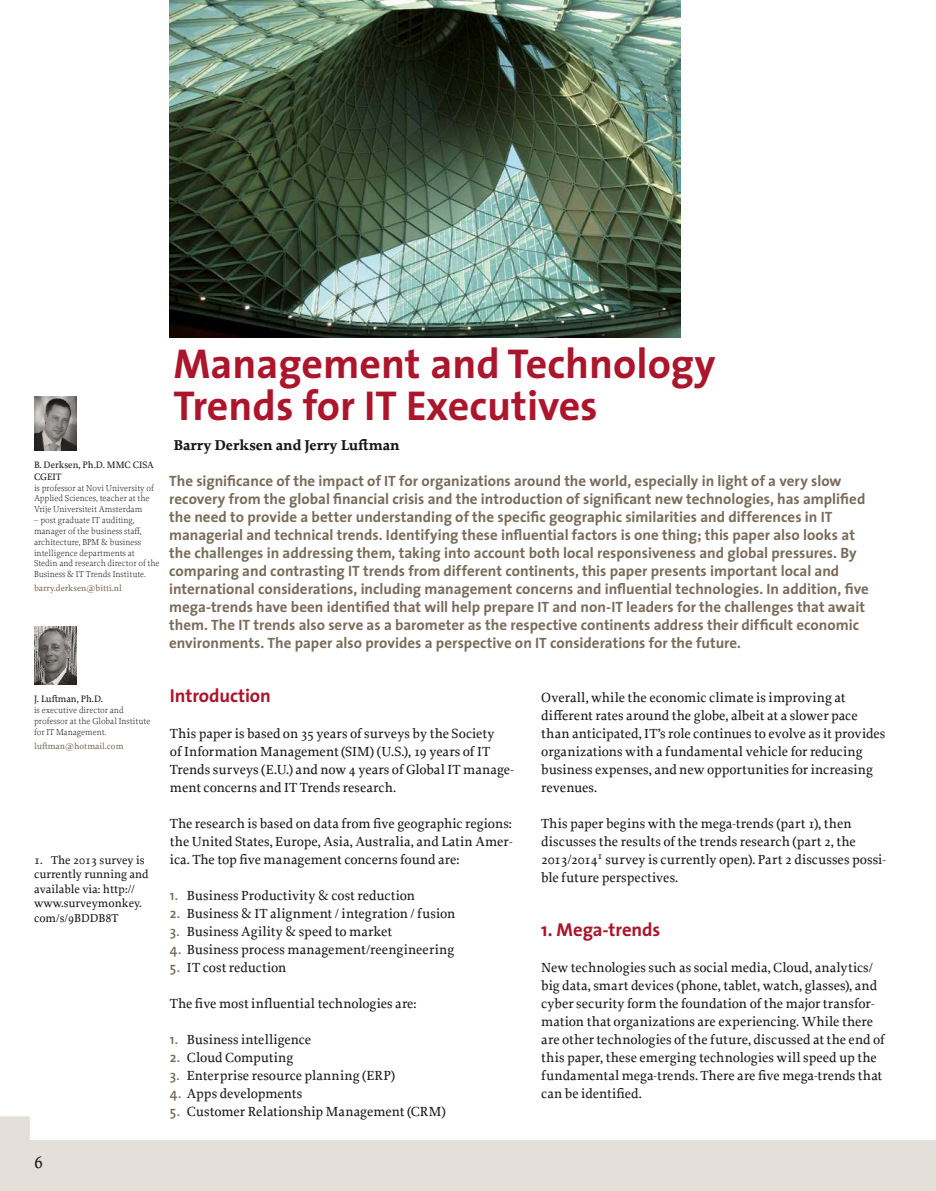
<style>
.page{position:relative;width:936px;height:1191px;background:#fff}
.page>*{position:absolute;margin:0;border:0;box-sizing:border-box;transform-origin:0 0}
.t1{font:700 42px/42px "The Sans";color:#ab162c}
.t2{font:700 18.75px "The Sans";letter-spacing:-.005em;color:#ab162c}
.t3{font:500 18px "Proforma";color:#181716}
.t4{font:700 15px/18px "The Sans";color:#796c5b}
.t5{font:700 15px "Proforma";color:#181716}
.t6{font:500 13.8px/18px "Proforma";color:#181716}
.t7{font:500 12px/14.4px "Proforma";color:#181716}
.t8{font:500 9.75px/11.7px "Proforma";color:#181716}
.t9{font:300 9px/10.8px "Proforma";color:#181716}
.t10{font:500 9px "Proforma";color:#796c5b}
.s1{font-family:"The Sans";font-weight:600;color:#796c5b}
</style>
<div class="page">
<svg style="left:0;top:1116px;width:935px;height:75px;fill:#e4dfd9"></svg>
<svg style="left:34px;top:396px;width:43px;height:54px"></svg>
<img style="left:34px;top:397px;width:42px;height:53px">
<svg style="left:34px;top:626px;width:43px;height:58px;background:#7c7a76"></svg>
<img style="left:169px;top:0;width:511px;height:337px">
<p class="t8" style="left:34px;top:459px;width:121px">B. Derksen, Ph.D. MMC CISA<br>CGEIT</p>
<p class="t9" style="left:34px;top:482px;width:121px">is professor at Novi University of<br>Applied Sciences, teacher at the<br>Vrije Universiteit Amsterdam</p>
<p class="t9" style="left:34px;top:514px;width:127px">– post graduate IT auditing, manager of the business staff, architecture, BPM &amp; business intelligence departments at<br>Stedin and research director of the<br>Business &amp; IT Trends Institute.</p>
<p class="t10" style="left:34px;top:583px;width:89px">barry.derksen@bitti.nl</p>
<p class="t8" style="left:34px;top:693px;width:71px">J. Luftman, Ph.D.</p>
<p class="t9" style="left:34px;top:704px;width:118px">is executive director and professor at the Global Institute for IT Management.</p>
<p class="t10" style="left:34px;top:740px;width:91px">luftman@hotmail.com</p>
<p class="t7" style="left:34px;top:852px;width:116px">1. The 2013 survey is currently running and available via: http:// www.surveymonkey. com/s/9BDDB8T</p>
<h1 class="t1" style="left:173px;top:342px;width:544px">Management and Technology<br>Trends for IT Executives</h1>
<p class="t5" style="left:173px;top:436px;width:228px">Barry Derksen and Jerry Luftman</p>
<p class="t4" style="left:169px;top:472px;width:701px">The significance of the impact of IT for organizations around the world, especially in light of a very slow recovery from the global financial crisis and the introduction of significant new technologies, has amplified the need to provide a better understanding of the specific geographic similarities and differences in IT managerial and technical trends. Identifying these influential factors is one thing; this paper also looks at the challenges in addressing them, taking into account both local responsiveness and global pressures. By comparing and contrasting IT trends from different continents, this paper presents important local and international considerations, including management concerns and influential technologies. In addition, five mega-trends have been identified that will help prepare IT and non-IT leaders for the challenges that await them. The IT trends also serve as a barometer as the respective continents address their difficult economic environments. The paper also provides a perspective on IT considerations for the future.</p>
<h2 class="t2" style="left:170px;top:680px;width:102px">Introduction</h2>
<p class="t6" style="left:170px;top:724px;width:345px">This paper is based on 35 years of surveys by the Society<br>of Information Management (SIM) (U.S.), 19 years of IT Trends surveys (E.U.) and now 4 years of Global IT manage‑ ment concerns and IT Trends research.</p>
<p class="t6" style="left:170px;top:814px;width:344px;text-align:justify">The research is based on data from five geographic regions: the United States, Europe, Asia, Australia, and Latin Amer‑ ica. The top five management concerns found are:</p>
<p class="t6" style="left:170px;top:886px;width:246px"><span class="s1">1.</span> Business Productivity &amp; cost reduction</p>
<p class="t6" style="left:170px;top:904px;width:287px"><span class="s1">2.</span> Business &amp; IT alignment / integration / fusion</p>
<p class="t6" style="left:170px;top:922px;width:224px"><span class="s1">3.</span> Business Agility &amp; speed to market</p>
<p class="t6" style="left:170px;top:940px;width:286px"><span class="s1">4.</span> Business process management/reengineering</p>
<p class="t6" style="left:170px;top:958px;width:118px"><span class="s1">5.</span> IT cost reduction</p>
<p class="t6" style="left:170px;top:994px;width:248px">The five most influential technologies are:</p>
<p class="t6" style="left:170px;top:1030px;width:143px"><span class="s1">1.</span> Business intelligence</p>
<p class="t6" style="left:170px;top:1048px;width:125px"><span class="s1">2.</span> Cloud Computing</p>
<p class="t6" style="left:170px;top:1066px;width:227px"><span class="s1">3.</span> Enterprise resource planning (ERP)</p>
<p class="t6" style="left:170px;top:1084px;width:134px"><span class="s1">4.</span> Apps developments</p>
<p class="t6" style="left:170px;top:1102px;width:277px"><span class="s1">5.</span> Customer Relationship Management (CRM)</p>
<p class="t6" style="left:541px;top:688px;width:345px">Overall, while the economic climate is improving at different rates around the globe, albeit at a slower pace than anticipated, IT’s role continues to evolve as it provides organizations with a fundamental vehicle for reducing business expenses, and new opportunities for increasing revenues.</p>
<p class="t6" style="left:541px;top:814px;width:346px">This paper begins with the mega-trends (part 1), then discusses the results of the trends research (part 2, the 2013/2014<sup>1</sup> survey is currently open). Part 2 discusses possi‑ ble future perspectives.</p>
<h2 class="t2" style="left:541px;top:914px;width:120px">1. Mega-trends</h2>
<p class="t6" style="left:541px;top:958px;width:345px">New technologies such as social media, Cloud, analytics/ big data, smart devices (phone, tablet, watch, glasses), and cyber security form the foundation of the major transfor‑ mation that organizations are experiencing. While there are other technologies of the future, discussed at the end of this paper, these emerging technologies will speed up the fundamental mega-trends. There are five mega-trends that can be identified.</p>
<h3 class="t3" style="left:34px;top:1151px;width:10px">6</h3>
</div>
